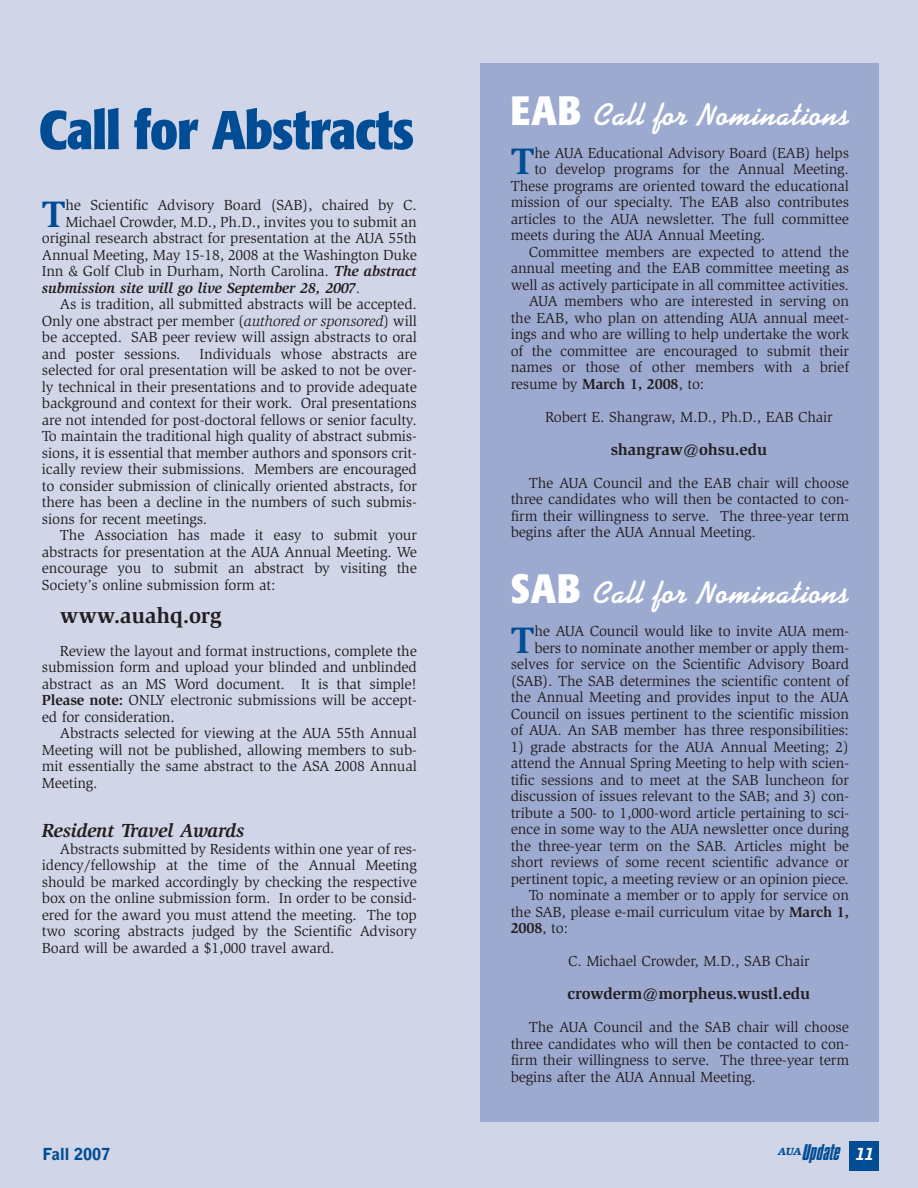
<style>
.page{position:relative;width:918px;height:1188px;background:#d0d5e8}
.page>*{position:absolute;margin:0;border:0;box-sizing:border-box;transform-origin:0 0}
.t1{font:700 condensed 54px "Formata";letter-spacing:-.015em;color:#014d95}
.t2{font:700 37.95px "Slimbach";color:#014d95}
.t3{font:700 31.5px "Kaufmann";letter-spacing:.025em;color:#fff}
.t4{font:700 22.5px "Slimbach";letter-spacing:-.01em;color:#231f20}
.t5{font:italic 700 19.5px "Slimbach";letter-spacing:-.01em;color:#231f20}
.t6{font:italic 19.5px "Commador";color:#014d95}
.t7{font:700 16.5px "Slimbach";letter-spacing:-.01em;color:#231f20}
.t8{font:900 16.5px "Bell Gothic";letter-spacing:-.01em;color:#014d95}
.t9{font:15px/16.5px "Slimbach";letter-spacing:-.01em;color:#231f20;text-align:justify}
.t10{font:italic 700 15px "Slimbach";letter-spacing:-.01em;color:#231f20}
.t11{font:700 15px "Slimbach";color:#231f20}
.s1{font-weight:700;font-style:italic}
.s2{font-weight:400;font-style:normal}
.s3{font-style:italic}
.s4{font-weight:700}
.s5{font-family:"Formata";font-stretch:condensed;font-size:40.5px}
.s6{font-weight:400}
.s7{font-family:"Bell Gothic";font-weight:900;font-size:16.5px;color:#fff}
</style>
<div class="page">
<div style="left:849px;top:1141px;width:30px;height:30px;background:#014d95"></div>
<div style="left:481px;top:64px;width:398px;height:1058px;background:#9daad0"></div>
<h1 class="t1" style="left:39px;top:108px;width:377px">Call for Abstracts</h1>
<h2 class="t2" style="left:42px;top:200px;width:25px">T</h2>
<p class="t9" style="left:66px;top:198px;width:353px">he Scientific Advisory Board (SAB), chaired by C.</p>
<p class="t9" style="left:66px;top:215px;width:353px">Michael Crowder, M.D., Ph.D., invites you to submit an</p>
<p class="t9" style="left:42px;top:231px;width:377px">original research abstract for presentation at the AUA 55th</p>
<p class="t9" style="left:42px;top:248px;width:377px">Annual Meeting, May 15-18, 2008 at the Washington Duke</p>
<p class="t9" style="left:42px;top:264px;width:377px">Inn &amp; Golf Club in Durham, North Carolina. <span class="s1">The abstract</span></p>
<p class="t10" style="left:42px;top:282px;width:320px">submission site will go live September 28, 2007<span class="s2">.</span></p>
<p class="t9" style="left:60px;top:297px;width:359px">As is tradition, all submitted abstracts will be accepted.</p>
<p class="t9" style="left:42px;top:314px;width:377px">Only one abstract per member (<span class="s3">authored or sponsored</span>) will</p>
<p class="t9" style="left:42px;top:330px;width:377px">be accepted. SAB peer review will assign abstracts to oral</p>
<p class="t9" style="left:42px;top:347px;width:140px">and poster sessions.</p>
<p class="t9" style="left:42px;top:347px;width:377px;text-indent:158px">Individuals whose abstracts are selected for oral presentation will be asked to not be over&shy;ly technical in their presentations and to provide adequate background and context for their work. Oral presentations are not intended for post-doctoral fellows or senior faculty.<br>To maintain the traditional high quality of abstract submis&shy;sions, it is essential that member authors and sponsors crit&shy;ically review their submissions. Members are encouraged to consider submission of clinically oriented abstracts, for there has been a decline in the numbers of such submis&shy;sions for recent meetings.</p>
<p class="t9" style="left:42px;top:528px;width:377px;text-indent:18px">The Association has made it easy to submit your abstracts for presentation at the AUA Annual Meeting. We encourage you to submit an abstract by visiting the Society’s online submission form at:</p>
<h3 class="t4" style="left:60px;top:607px;width:164px">www.auahq.org</h3>
<p class="t9" style="left:42px;top:644px;width:377px;text-indent:18px">Review the layout and format instructions, complete the submission form and upload your blinded and unblinded abstract as an MS Word document. It is that simple!<br><span class="s4">Please note:</span> ONLY electronic submissions will be accept&shy;ed for consideration.</p>
<p class="t9" style="left:42px;top:726px;width:377px;text-indent:18px">Abstracts selected for viewing at the AUA 55th Annual Meeting will not be published, allowing members to sub&shy;mit essentially the same abstract to the ASA 2008 Annual Meeting.</p>
<h3 class="t5" style="left:42px;top:823px;width:204px">Resident Travel Awards</h3>
<p class="t9" style="left:42px;top:842px;width:377px;text-indent:18px">Abstracts submitted by Residents within one year of res&shy;idency/fellowship at the time of the Annual Meeting should be marked accordingly by checking the respective box on the online submission form. In order to be consid&shy;ered for the award you must attend the meeting. The top two scoring abstracts judged by the Scientific Advisory Board will be awarded a $1,000 travel award.</p>
<h3 class="t3" style="left:511px;top:103px;width:340px"><span class="s5">EAB</span> Call for Nominations</h3>
<h2 class="t2" style="left:511px;top:147px;width:25px">T</h2>
<p class="t9" style="left:534px;top:146px;width:316px">he AUA Educational Advisory Board (EAB) helps</p>
<p class="t9" style="left:534px;top:162px;width:316px">to develop programs for the Annual Meeting.</p>
<p class="t9" style="left:511px;top:179px;width:340px">These programs are oriented toward the educational</p>
<p class="t9" style="left:511px;top:195px;width:340px">mission of our specialty. The EAB also contributes</p>
<p class="t9" style="left:511px;top:212px;width:340px">articles to the AUA newsletter. The full committee</p>
<p class="t9" style="left:511px;top:228px;width:256px">meets during the AUA Annual Meeting.</p>
<p class="t9" style="left:529px;top:245px;width:322px">Committee members are expected to attend the</p>
<p class="t9" style="left:511px;top:261px;width:340px">annual meeting and the EAB committee meeting as</p>
<p class="t9" style="left:511px;top:278px;width:340px">well as actively participate in all committee activities.</p>
<p class="t9" style="left:529px;top:294px;width:322px">AUA members who are interested in serving on</p>
<p class="t9" style="left:511px;top:311px;width:340px">the EAB, who plan on attending AUA annual meet-</p>
<p class="t9" style="left:511px;top:327px;width:340px">ings and who are willing to help undertake the work</p>
<p class="t9" style="left:511px;top:344px;width:340px">of the committee are encouraged to submit their</p>
<p class="t9" style="left:511px;top:360px;width:340px">names or those of other members with a brief</p>
<p class="t9" style="left:511px;top:377px;width:195px">resume by <span class="s4">March 1, 2008</span>, to:</p>
<p class="t9" style="left:545px;top:410px;width:289px">Robert E. Shangraw, M.D., Ph.D., EAB Chair</p>
<p class="t7" style="left:611px;top:443px;width:158px">shangraw@ohsu.edu</p>
<p class="t9" style="left:511px;top:476px;width:340px;text-indent:18px">The AUA Council and the EAB chair will choose three candidates who will then be contacted to con&shy;firm their willingness to serve. The three-year term begins after the AUA Annual Meeting.</p>
<h3 class="t3" style="left:511px;top:581px;width:340px"><span class="s5">SAB</span> Call for Nominations</h3>
<h2 class="t2" style="left:511px;top:626px;width:25px">T</h2>
<p class="t9" style="left:511px;top:624px;width:340px;text-align:right">he AUA Council would like to invite AUA mem&shy;bers to nominate another member or apply them&shy;selves for service on the Scientific Advisory Board (SAB). The SAB determines the scientific content of the Annual Meeting and provides input to the AUA Council on issues pertinent to the scientific mission of AUA. An SAB member has three responsibilities:</p>
<p class="t9" style="left:511px;top:740px;width:340px">1) grade abstracts for the AUA Annual Meeting; 2)</p>
<p class="t9" style="left:511px;top:756px;width:340px">attend the Annual Spring Meeting to help with scien-</p>
<p class="t9" style="left:511px;top:773px;width:340px">tific sessions and to meet at the SAB luncheon for</p>
<p class="t9" style="left:511px;top:789px;width:340px">discussion of issues relevant to the SAB; and 3) con-</p>
<p class="t9" style="left:511px;top:806px;width:340px">tribute a 500- to 1,000-word article pertaining to sci-</p>
<p class="t9" style="left:511px;top:822px;width:340px">ence in some way to the AUA newsletter once during</p>
<p class="t9" style="left:511px;top:839px;width:340px">the three-year term on the SAB. Articles might be</p>
<p class="t9" style="left:511px;top:855px;width:340px">short reviews of some recent scientific advance or</p>
<p class="t9" style="left:511px;top:872px;width:340px">pertinent topic, a meeting review or an opinion piece.</p>
<p class="t9" style="left:529px;top:888px;width:322px">To nominate a member or to apply for service on</p>
<p class="t9" style="left:511px;top:905px;width:340px">the SAB, please e-mail curriculum vitae by <span class="s4">March 1,</span></p>
<p class="t11" style="left:511px;top:923px;width:59px">2008<span class="s6">, to:</span></p>
<p class="t9" style="left:568px;top:954px;width:243px">C. Michael Crowder, M.D., SAB Chair</p>
<p class="t7" style="left:568px;top:988px;width:244px">crowderm@morpheus.wustl.edu</p>
<p class="t9" style="left:511px;top:1020px;width:340px;text-indent:18px">The AUA Council and the SAB chair will choose three candidates who will then be contacted to con&shy;firm their willingness to serve. The three-year term begins after the AUA Annual Meeting.</p>
<p class="t8" style="left:43px;top:1148px;width:69px">Fall 2007</p>
<h3 class="t6" style="left:778px;top:1142px;width:100px"><sup>AUA</sup>Update <span class="s7">11</span></h3>
</div>
